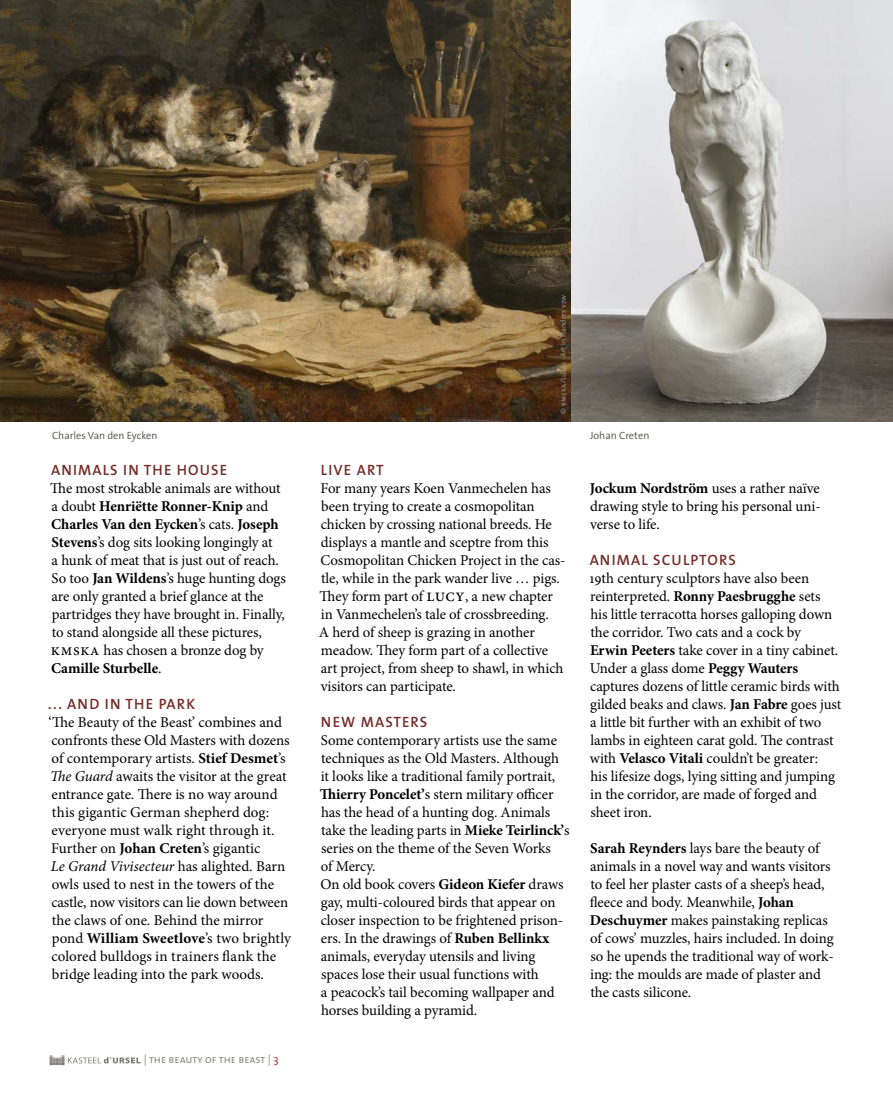
<style>
.page{position:relative;width:893px;height:1106px;background:#fff}
.page>*{position:absolute;margin:0;border:0;box-sizing:border-box;transform-origin:0 0}
.t1{font:15px/18px "Minion Pro";letter-spacing:-.005em;color:#000}
.t2{font:600 15px "The Sans";letter-spacing:.075em;color:#742d2a}
.t3{font:11.25px "The Sans Semi Light Caps";color:#7c7c72}
.t4{font:300 10.5px "The Sans";color:#4b4e43}
.t5{font:300 7.5px "The Sans";color:#a3a29b}
.s1{font-family:"The Sans Semi Light Caps";font-weight:400}
.s2{font-weight:700}
.s3{font-size:16.5px}
.s4{font-style:italic}
.s5{font-family:"The Sans";font-weight:300;color:#9b1b19}
.s6{font-size:18px}
</style>
<div class="page">
<img style="left:0;top:0;width:893px;height:421px">
<svg style="left:50px;top:1055px;width:90px;height:10px"></svg>
<p class="t5" style="left:557px;top:413px;width:120px;rotate:-90deg">© <span class="s1">kmska</span>/Lukas · Art in Flanders vzw</p>
<p class="t4" style="left:52px;top:426px;width:107px">Charles Van den Eycken</p>
<p class="t4" style="left:590px;top:426px;width:61px">Johan Creten</p>
<p class="t2" style="left:51px;top:457px;width:178px">ANIMALS IN THE HOUSE</p>
<p class="t1" style="left:50px;top:479px;width:237px">The most strokable animals are without a doubt <span class="s2">Henriëtte Ronner-Knip</span> and <span class="s2">Charles Van den Eycken</span>’s cats. <span class="s2">Joseph Stevens</span>’s dog sits looking longingly at<br>a hunk of meat that is just out of reach.<br>So too <span class="s2">Jan Wildens</span>’s huge hunting dogs are only granted a brief glance at the partridges they have brought in. Finally, to stand alongside all these pictures, <span class="s3">KMSKA</span> has chosen a bronze dog by <span class="s2">Camille Sturbelle</span>.</p>
<p class="t2" style="left:48px;top:691px;width:149px">... AND IN THE PARK</p>
<p class="t1" style="left:48px;top:713px;width:245px">‘The Beauty of the Beast’ combines and confronts these Old Masters with dozens of contemporary artists. <span class="s2">Stief Desmet</span>’s <span class="s4">The Guard</span> awaits the visitor at the great entrance gate. There is no way around this gigantic German shepherd dog: everyone must walk right through it.<br>Further on <span class="s2">Johan Creten</span>’s gigantic<br><span class="s4">Le Grand Vivisecteur</span> has alighted. Barn owls used to nest in the towers of the castle, now visitors can lie down between the claws of one. Behind the mirror pond <span class="s2">William Sweetlove</span>’s two brightly colored bulldogs in trainers flank the bridge leading into the park woods.</p>
<p class="t3" style="left:144px;top:1050px;width:136px">| the beauty of the beast | <span class="s5">3</span></p>
<p class="t2" style="left:321px;top:457px;width:64px">LIVE ART</p>
<p class="t1" style="left:319px;top:479px;width:248px">For many years Koen Vanmechelen has been trying to create a cosmopolitan chicken by crossing national breeds. He displays a mantle and sceptre from this Cosmopolitan Chicken Project in the cas&shy;tle, while in the park wander live … pigs.<br>They form part of <span class="s6">Lucy</span>, a new chapter in Vanmechelen’s tale of crossbreeding.<br>A herd of sheep is grazing in another meadow. They form part of a collective art project, from sheep to shawl, in which visitors can participate.</p>
<p class="t2" style="left:321px;top:709px;width:108px">NEW MASTERS</p>
<p class="t1" style="left:320px;top:731px;width:251px">Some contemporary artists use the same techniques as the Old Masters. Although it looks like a traditional family portrait, <span class="s2">Thierry Poncelet’</span>s stern military officer has the head of a hunting dog. Animals take the leading parts in <span class="s2">Mieke Teirlinck’</span>s series on the theme of the Seven Works<br>of Mercy.<br>On old book covers <span class="s2">Gideon Kiefer</span> draws gay, multi-coloured birds that appear on closer inspection to be frightened prison&shy;ers. In the drawings of <span class="s2">Ruben Bellinkx </span>animals, everyday utensils and living spaces lose their usual functions with<br>a peacock’s tail becoming wallpaper and horses building a pyramid.</p>
<p class="t1" style="left:590px;top:479px;width:232px;text-align:justify"><span class="s2">Jockum Nordström</span> uses a rather naïve drawing style to bring his personal uni&shy;verse to life.</p>
<p class="t2" style="left:590px;top:547px;width:148px">ANIMAL SCULPTORS</p>
<p class="t1" style="left:589px;top:569px;width:254px">19th century sculptors have also been reinterpreted. <span class="s2">Ronny Paesbrugghe</span> sets<br>his little terracotta horses galloping down the corridor. Two cats and a cock by <span class="s2">Erwin Peeters</span> take cover in a tiny cabinet.<br>Under a glass dome <span class="s2">Peggy Wauters </span>captures dozens of little ceramic birds with gilded beaks and claws. <span class="s2">Jan Fabre</span> goes just a little bit further with an exhibit of two lambs in eighteen carat gold. The contrast with <span class="s2">Velasco Vitali</span> couldn’t be greater:<br>his lifesize dogs, lying sitting and jumping in the corridor, are made of forged and sheet iron.</p>
<p class="t1" style="left:590px;top:839px;width:245px"><span class="s2">Sarah Reynders</span> lays bare the beauty of animals in a novel way and wants visitors to feel her plaster casts of a sheep’s head, fleece and body. Meanwhile, <span class="s2">Johan Deschuymer</span> makes painstaking replicas of cows’ muzzles, hairs included. In doing so he upends the traditional way of work&shy;ing: the moulds are made of plaster and the casts silicone.</p>
</div>
